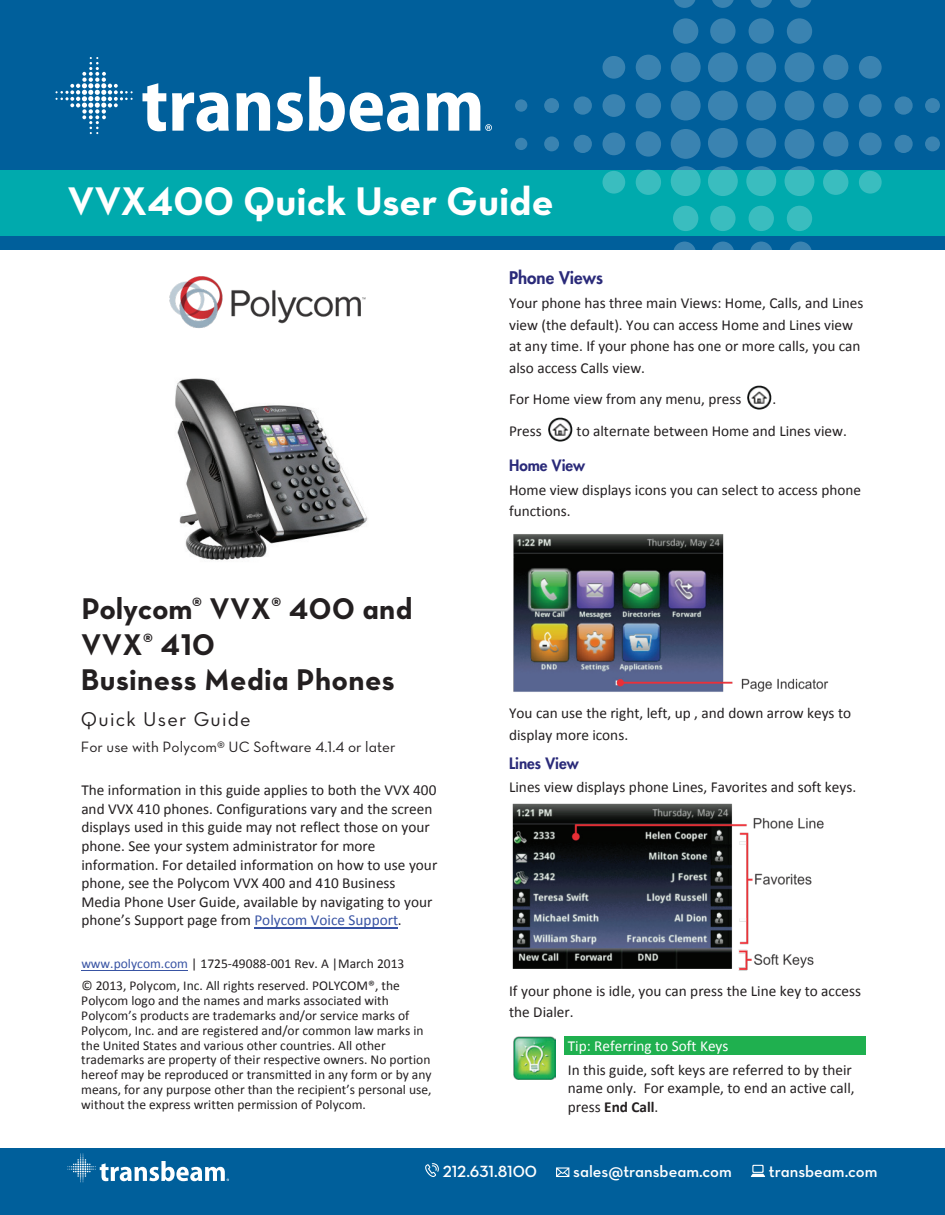
<style>
.page{position:relative;width:945px;height:1215px;background:#fff}
.page>*{position:absolute;margin:0;border:0;box-sizing:border-box;transform-origin:0 0}
.t1{font:40.65px "Neutra Text Bold Alt";color:#fff}
.t2{font:30.45px/35.7px "Neutra Text Bold Alt";letter-spacing:.01em;color:#231f20}
.t3{font:20.4px "Neutra Text Book Alt";letter-spacing:.06em;color:#231f20}
.t4{font:800 16.95px "Futura";color:#2a2a79}
.t5{font:16.5px "Neutra Text Demi Alt";color:#fff}
.t6{font:15.3px/18.6px "Calibri";color:#231f20}
.t7{font:15.3px "Neutra Text Book Alt";color:#231f20}
.t8{font:15.3px "Calibri";color:#fff}
.t9{font:800 15.3px "Futura";color:#2a2a79}
.t10{font:13.5px/14.9px "Calibri";color:#231f20}
.s1{color:#3853a3}
.s2{font-weight:700}
</style>
<div class="page">
<div style="left:0;top:169px;width:945px;height:67px;background:#00aaad"></div>
<div style="left:0;top:0;width:945px;height:169px;background:#005f9b"></div>
<div style="left:0;top:1148px;width:945px;height:67px;background:#005f9b"></div>
<svg style="left:56px;top:57px;width:77px;height:77px"></svg>
<svg style="left:142px;top:83px;width:24px;height:48px"></svg>
<svg style="left:172px;top:92px;width:57px;height:39px"></svg>
<svg style="left:236px;top:92px;width:34px;height:39px"></svg>
<svg style="left:277px;top:92px;width:26px;height:39px"></svg>
<svg style="left:309px;top:77px;width:110px;height:54px"></svg>
<svg style="left:427px;top:92px;width:65px;height:39px"></svg>
<svg style="left:425px;top:1163px;width:14px;height:14px"></svg>
<svg style="left:556px;top:1167px;width:13px;height:10px"></svg>
<svg style="left:751px;top:1165px;width:14px;height:12px"></svg>
<div style="left:0;top:236px;width:945px;height:14px;background:#005f9b"></div>
<svg style="left:68px;top:1154px;width:161px;height:28px"></svg>
<svg style="left:750px;top:0;width:22px;height:8px"></svg>
<div style="left:749px;top:18px;width:25px;height:26px;background:#3a83b1;border-radius:50%"></div>
<svg style="left:750px;top:242px;width:22px;height:8px"></svg>
<svg style="left:790px;top:0;width:22px;height:8px"></svg>
<svg style="left:789px;top:242px;width:23px;height:8px"></svg>
<div style="left:749px;top:206px;width:25px;height:25px;background:#3abdbf;border-radius:50%"></div>
<div style="left:787px;top:18px;width:25px;height:26px;background:#3a83b1;border-radius:50%"></div>
<div style="left:787px;top:206px;width:25px;height:25px;background:#3abdbf;border-radius:50%"></div>
<div style="left:746px;top:52px;width:30px;height:30px;background:#3a83b1;border-radius:50%"></div>
<div style="left:746px;top:91px;width:30px;height:29px;background:#3a83b1;border-radius:50%"></div>
<svg style="left:746px;top:166px;width:30px;height:30px"></svg>
<div style="left:746px;top:128px;width:30px;height:30px;background:#3a83b1;border-radius:50%"></div>
<svg style="left:712px;top:0;width:22px;height:8px"></svg>
<div style="left:710px;top:18px;width:26px;height:26px;background:#3a83b1;border-radius:50%"></div>
<svg style="left:712px;top:242px;width:22px;height:8px"></svg>
<svg style="left:674px;top:0;width:22px;height:8px"></svg>
<svg style="left:673px;top:242px;width:23px;height:8px"></svg>
<div style="left:710px;top:206px;width:26px;height:25px;background:#3abdbf;border-radius:50%"></div>
<div style="left:673px;top:18px;width:25px;height:26px;background:#3a83b1;border-radius:50%"></div>
<div style="left:673px;top:206px;width:25px;height:25px;background:#3abdbf;border-radius:50%"></div>
<div style="left:708px;top:52px;width:30px;height:30px;background:#3a83b1;border-radius:50%"></div>
<div style="left:708px;top:91px;width:30px;height:29px;background:#3a83b1;border-radius:50%"></div>
<svg style="left:708px;top:166px;width:30px;height:30px"></svg>
<div style="left:708px;top:128px;width:30px;height:30px;background:#3a83b1;border-radius:50%"></div>
<div style="left:925px;top:136px;width:15px;height:15px;background:#3a83b1;border-radius:50%"></div>
<svg style="left:894px;top:135px;width:19px;height:18px"></svg>
<div style="left:859px;top:133px;width:23px;height:22px;background:#3a83b1;border-radius:50%"></div>
<div style="left:823px;top:131px;width:25px;height:26px;background:#3a83b1;border-radius:50%"></div>
<div style="left:515px;top:138px;width:12px;height:12px;background:#3a83b1;border-radius:50%"></div>
<div style="left:544px;top:136px;width:15px;height:15px;background:#3a83b1;border-radius:50%"></div>
<div style="left:574px;top:135px;width:18px;height:18px;background:#3a83b1;border-radius:50%"></div>
<div style="left:603px;top:133px;width:22px;height:22px;background:#3a83b1;border-radius:50%"></div>
<div style="left:859px;top:171px;width:23px;height:23px;background:#3abdbf;border-radius:50%"></div>
<div style="left:603px;top:171px;width:22px;height:23px;background:#3abdbf;border-radius:50%"></div>
<div style="left:636px;top:131px;width:25px;height:26px;background:#3a83b1;border-radius:50%"></div>
<div style="left:823px;top:170px;width:25px;height:25px;background:#3abdbf;border-radius:50%"></div>
<div style="left:636px;top:170px;width:25px;height:25px;background:#3abdbf;border-radius:50%"></div>
<div style="left:785px;top:129px;width:29px;height:30px;background:#3a83b1;border-radius:50%"></div>
<svg style="left:785px;top:166px;width:29px;height:30px"></svg>
<div style="left:671px;top:129px;width:30px;height:30px;background:#3a83b1;border-radius:50%"></div>
<svg style="left:671px;top:166px;width:30px;height:30px"></svg>
<div style="left:925px;top:98px;width:15px;height:15px;background:#3a83b1;border-radius:50%"></div>
<svg style="left:894px;top:96px;width:19px;height:19px"></svg>
<div style="left:859px;top:94px;width:23px;height:23px;background:#3a83b1;border-radius:50%"></div>
<div style="left:823px;top:93px;width:25px;height:25px;background:#3a83b1;border-radius:50%"></div>
<svg style="left:515px;top:99px;width:12px;height:13px"></svg>
<div style="left:544px;top:98px;width:15px;height:15px;background:#3a83b1;border-radius:50%"></div>
<div style="left:574px;top:96px;width:18px;height:19px;background:#3a83b1;border-radius:50%"></div>
<div style="left:603px;top:94px;width:22px;height:23px;background:#3a83b1;border-radius:50%"></div>
<div style="left:859px;top:56px;width:23px;height:23px;background:#3a83b1;border-radius:50%"></div>
<div style="left:603px;top:56px;width:22px;height:23px;background:#3a83b1;border-radius:50%"></div>
<div style="left:636px;top:93px;width:25px;height:25px;background:#3a83b1;border-radius:50%"></div>
<div style="left:823px;top:55px;width:25px;height:25px;background:#3a83b1;border-radius:50%"></div>
<div style="left:636px;top:55px;width:25px;height:25px;background:#3a83b1;border-radius:50%"></div>
<div style="left:785px;top:91px;width:29px;height:29px;background:#3a83b1;border-radius:50%"></div>
<div style="left:785px;top:52px;width:29px;height:30px;background:#3a83b1;border-radius:50%"></div>
<div style="left:671px;top:91px;width:30px;height:29px;background:#3a83b1;border-radius:50%"></div>
<div style="left:671px;top:52px;width:30px;height:30px;background:#3a83b1;border-radius:50%"></div>
<hr style="left:254px;top:927px;width:144px;height:1px;background:#3853a3">
<hr style="left:81px;top:970px;width:107px;height:1px;background:#3853a3">
<hr style="left:564px;top:1037px;width:4px;height:18px;background:#1fb04f">
<svg style="left:865px;top:1037px;width:1px;height:18px"></svg>
<div style="left:568px;top:1037px;width:297px;height:18px;background:#1fb04f"></div>
<img style="left:169px;top:276px;width:197px;height:52px">
<img style="left:175px;top:378px;width:193px;height:182px">
<img style="left:748px;top:385px;width:24px;height:24px">
<img style="left:548px;top:417px;width:24px;height:25px">
<img style="left:513px;top:534px;width:316px;height:158px">
<img style="left:512px;top:803px;width:312px;height:168px">
<img style="left:514px;top:1037px;width:42px;height:42px">
<h1 class="t1" style="left:68px;top:176px;width:488px">VVX400 Quick User Guide</h1>
<h2 class="t2" style="left:81px;top:590px;width:333px">Polycom<sup>®</sup> VVX<sup>®</sup> 400 and<br>VVX<sup>®</sup> 410<br>Business Media Phones</h2>
<h3 class="t3" style="left:81px;top:707px;width:171px">Quick User Guide</h3>
<p class="t7" style="left:81px;top:737px;width:316px">For use with Polycom® UC Software 4.1.4 or later</p>
<p class="t6" style="left:81px;top:781px;width:358px">The information in this guide applies to both the VVX 400 and VVX 410 phones. Configurations vary and the screen displays used in this guide may not reflect those on your phone. See your system administrator for more information. For detailed information on how to use your phone, see the Polycom VVX 400 and 410 Business Media Phone User Guide, available by navigating to your phone’s Support page from <span class="s1">Polycom Voice Support</span>.</p>
<p class="t10" style="left:81px;top:953px;width:325px;line-height:21.6px"><span class="s1">www.polycom.com</span> | 1725-49088-001 Rev. A |March 2013 © 2013, Polycom, Inc. All rights reserved. POLYCOM®, the</p>
<p class="t10" style="left:81px;top:993px;width:352px">Polycom logo and the names and marks associated with Polycom’s products are trademarks and/or service marks of Polycom, Inc. and are registered and/or common law marks in the United States and various other countries. All other trademarks are property of their respective owners. No portion hereof may be reproduced or transmitted in any form or by any means, for any purpose other than the recipient’s personal use, without the express written permission of Polycom.</p>
<p class="t4" style="left:509px;top:267px;width:95px">Phone Views</p>
<p class="t6" style="left:509px;top:293px;width:356px;line-height:21.5px">Your phone has three main Views: Home, Calls, and Lines view (the default). You can access Home and Lines view at any time. If your phone has one or more calls, you can also access Calls view.</p>
<p class="t6" style="left:509px;top:390px;width:234px">For Home view from any menu, press</p>
<p class="t6" style="left:773px;top:390px;width:5px">.</p>
<p class="t6" style="left:509px;top:422px;width:34px">Press</p>
<p class="t6" style="left:577px;top:422px;width:272px">to alternate between Home and Lines view.</p>
<p class="t9" style="left:509px;top:456px;width:78px">Home View</p>
<p class="t6" style="left:509px;top:479px;width:353px;line-height:21.5px">Home view displays icons you can select to access phone functions.</p>
<p class="t6" style="left:509px;top:703px;width:344px;line-height:21.5px">You can use the right, left, up , and down arrow keys to display more icons.</p>
<p class="t9" style="left:509px;top:753px;width:71px">Lines View</p>
<p class="t6" style="left:509px;top:778px;width:349px">Lines view displays phone Lines, Favorites and soft keys.</p>
<p class="t6" style="left:509px;top:980px;width:353px;line-height:21.3px">If your phone is idle, you can press the Line key to access the Dialer.</p>
<p class="t8" style="left:568px;top:1036px;width:162px">Tip: Referring to Soft Keys</p>
<p class="t6" style="left:568px;top:1061px;width:288px">In this guide, soft keys are referred to by their name only. For example, to end an active call, press <span class="s2">End Call</span>.</p>
<p class="t5" style="left:443px;top:1161px;width:96px">212.631.8100</p>
<p class="t5" style="left:573px;top:1161px;width:160px">sales@transbeam.com</p>
<p class="t5" style="left:769px;top:1161px;width:110px">transbeam.com</p>
</div>
